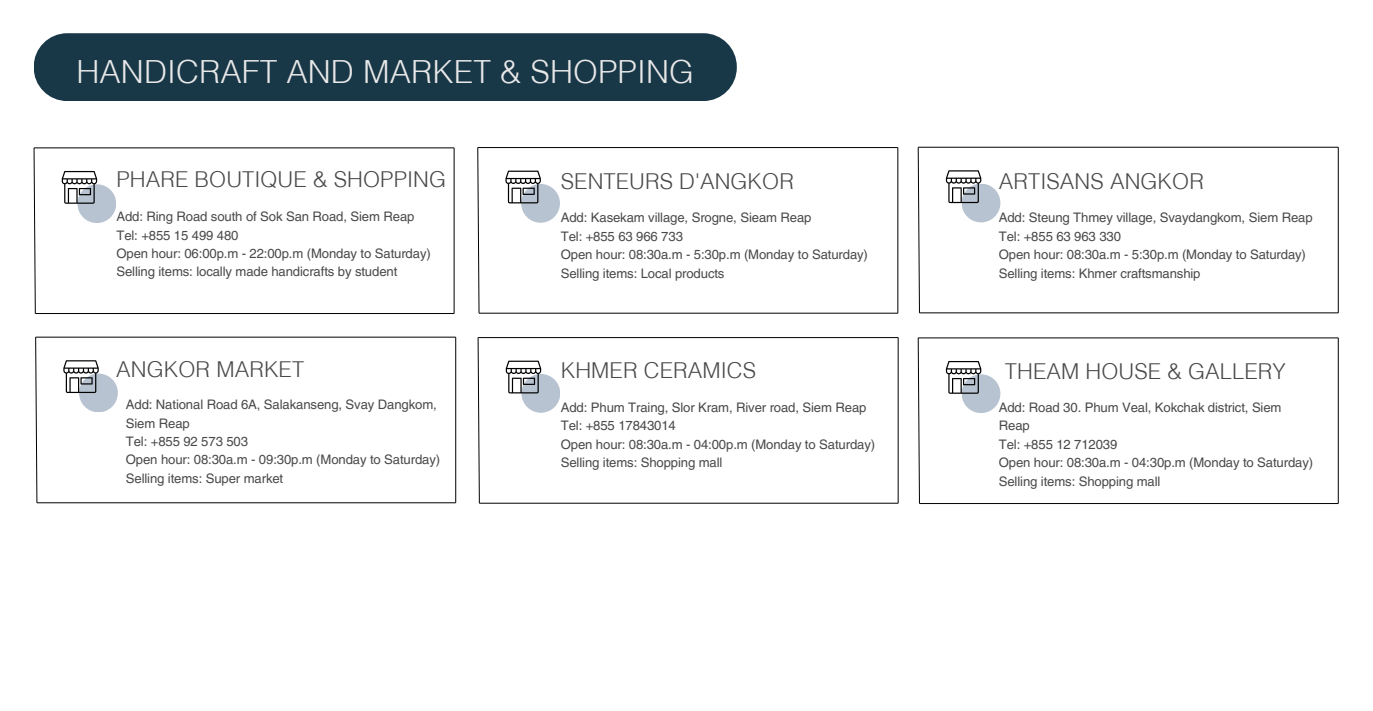
<style>
.page{position:relative;width:1373px;height:711px;background:#fff}
.page>*{position:absolute;margin:0;border:0;box-sizing:border-box;transform-origin:0 0}
.t1{font:300 31.85px "Helvetica LT Thai";letter-spacing:.005em;color:#e8e8e8}
.t2{font:300 21.88px "Helvetica LT Thai";letter-spacing:.005em;color:#4a494a}
.t3{font:13.12px/18.4px "Helvetica LT Pro";letter-spacing:-.01em;color:#4a494a}
</style>
<div class="page">
<div style="left:34px;top:33px;width:703px;height:68px;background:#183747;border-radius:33px"></div>
<hr style="left:478px;top:147px;width:420px;height:1px;background:#000">
<hr style="left:479px;top:313px;width:419px;height:1px;background:#000">
<svg style="left:477px;top:147px;width:3px;height:167px"></svg>
<hr style="left:897px;top:148px;width:1px;height:165px;background:#000">
<div style="left:521px;top:184px;width:39px;height:39px;background:#b7c3d1;border-radius:50%"></div>
<svg style="left:505px;top:171px;width:36px;height:32px"></svg>
<hr style="left:478px;top:337px;width:420px;height:1px;background:#000">
<hr style="left:479px;top:503px;width:419px;height:1px;background:#000">
<svg style="left:477px;top:337px;width:3px;height:167px"></svg>
<hr style="left:898px;top:337px;width:1px;height:166px;background:#000">
<div style="left:521px;top:374px;width:39px;height:39px;background:#b7c3d1;border-radius:50%"></div>
<svg style="left:506px;top:361px;width:35px;height:32px"></svg>
<hr style="left:34px;top:148px;width:420px;height:1px;background:#000">
<hr style="left:35px;top:313px;width:419px;height:1px;background:#000">
<svg style="left:33px;top:147px;width:3px;height:167px"></svg>
<hr style="left:454px;top:148px;width:1px;height:165px;background:#000">
<div style="left:77px;top:184px;width:39px;height:39px;background:#b7c3d1;border-radius:50%"></div>
<svg style="left:62px;top:171px;width:35px;height:33px"></svg>
<hr style="left:918px;top:147px;width:420px;height:1px;background:#000">
<hr style="left:919px;top:312px;width:419px;height:1px;background:#000">
<svg style="left:917px;top:147px;width:3px;height:166px"></svg>
<hr style="left:1338px;top:147px;width:1px;height:166px;background:#000">
<div style="left:962px;top:184px;width:38px;height:38px;background:#b7c3d1;border-radius:50%"></div>
<svg style="left:946px;top:170px;width:35px;height:33px"></svg>
<hr style="left:918px;top:337px;width:420px;height:1px;background:#000">
<hr style="left:919px;top:503px;width:419px;height:1px;background:#000">
<svg style="left:917px;top:337px;width:3px;height:167px"></svg>
<hr style="left:1338px;top:338px;width:1px;height:165px;background:#000">
<div style="left:962px;top:374px;width:38px;height:39px;background:#b7c3d1;border-radius:50%"></div>
<svg style="left:946px;top:361px;width:35px;height:33px"></svg>
<hr style="left:36px;top:337px;width:420px;height:1px;background:#000">
<hr style="left:37px;top:502px;width:419px;height:1px;background:#000">
<svg style="left:35px;top:336px;width:3px;height:167px"></svg>
<hr style="left:455px;top:337px;width:1px;height:166px;background:#000">
<div style="left:79px;top:373px;width:39px;height:39px;background:#b7c3d1;border-radius:50%"></div>
<svg style="left:63px;top:360px;width:36px;height:33px"></svg>
<h1 class="t1" style="left:76px;top:53px;width:619px">HANDICRAFT AND MARKET &amp; SHOPPING</h1>
<h2 class="t2" style="left:116px;top:166px;width:331px">PHARE BOUTIQUE &amp; SHOPPING</h2>
<h2 class="t2" style="left:561px;top:169px;width:235px">SENTEURS D'ANGKOR</h2>
<h2 class="t2" style="left:999px;top:169px;width:207px">ARTISANS ANGKOR</h2>
<p class="t3" style="left:116px;top:209px;width:316px">Add: Ring Road south of Sok San Road, Siem Reap Tel: +855 15 499 480<br>Open hour: 06:00p.m - 22:00p.m (Monday to Saturday)<br>Selling items: locally made handicrafts by student</p>
<p class="t3" style="left:999px;top:210px;width:315px">Add: Steung Thmey village, Svaydangkom, Siem Reap Tel: +855 63 963 330<br>Open hour: 08:30a.m - 5:30p.m (Monday to Saturday)<br>Selling items: Khmer craftsmanship</p>
<p class="t3" style="left:561px;top:210px;width:309px">Add: Kasekam village, Srogne, Sieam Reap<br>Tel: +855 63 966 733<br>Open hour: 08:30a.m - 5:30p.m (Monday to Saturday)<br>Selling items: Local products</p>
<h2 class="t2" style="left:116px;top:356px;width:189px">ANGKOR MARKET</h2>
<p class="t3" style="left:126px;top:397px;width:316px">Add: National Road 6A, Salakanseng, Svay Dangkom,<br>Siem Reap<br>Tel: +855 92 573 503<br>Open hour: 08:30a.m - 09:30p.m (Monday to Saturday)<br>Selling items: Super market</p>
<h2 class="t2" style="left:561px;top:357px;width:197px">KHMER CERAMICS</h2>
<p class="t3" style="left:561px;top:399px;width:316px">Add: Phum Traing, Slor Kram, River road, Siem Reap Tel: +855 17843014<br>Open hour: 08:30a.m - 04:00p.m (Monday to Saturday)<br>Selling items: Shopping mall</p>
<h2 class="t2" style="left:1005px;top:358px;width:282px">THEAM HOUSE &amp; GALLERY</h2>
<p class="t3" style="left:999px;top:399px;width:316px">Add: Road 30. Phum Veal, Kokchak district, Siem<br>Reap<br>Tel: +855 12 712039<br>Open hour: 08:30a.m - 04:30p.m (Monday to Saturday)<br>Selling items: Shopping mall</p>
</div>
